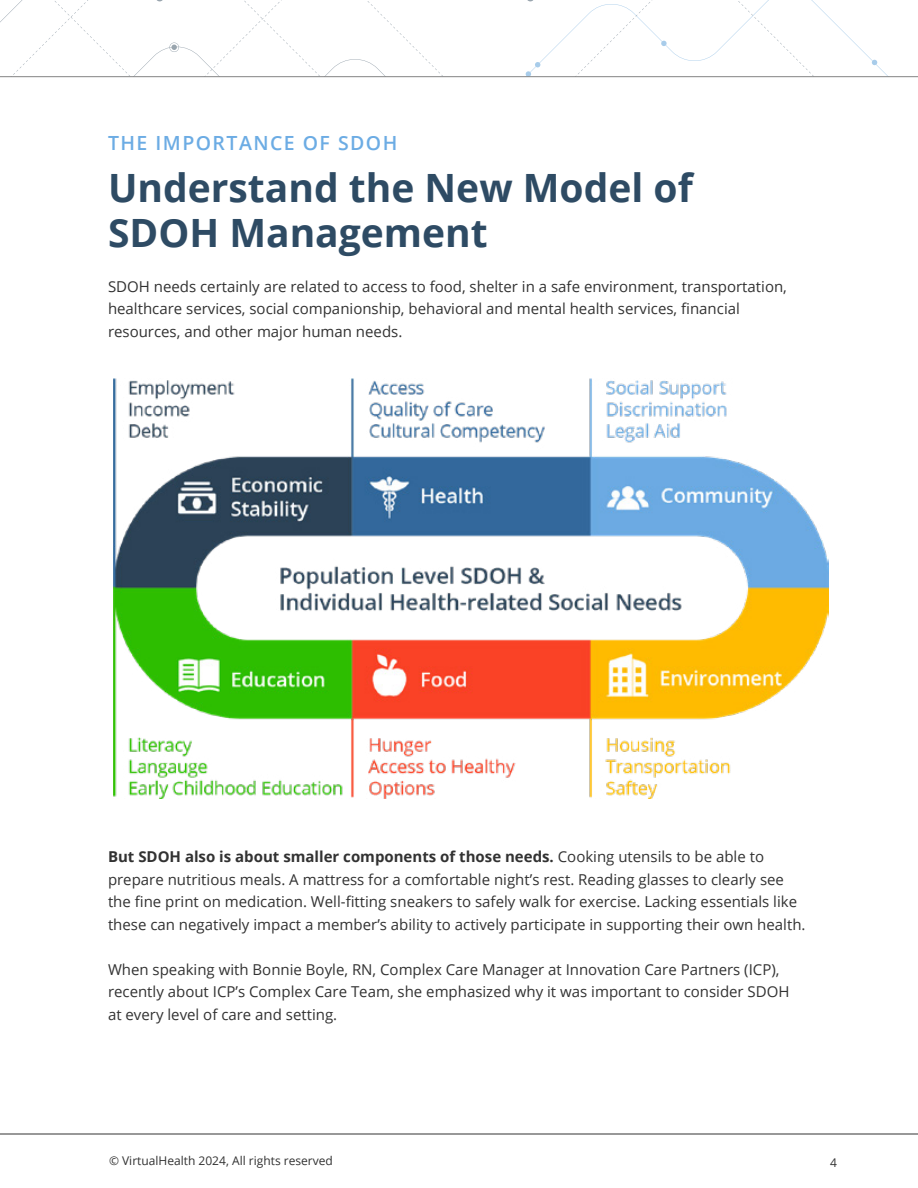
<style>
.page{position:relative;width:918px;height:1188px;background:#fff}
.page>*{position:absolute;margin:0;border:0;box-sizing:border-box;transform-origin:0 0}
.t1{font:700 39px/45px "Open Sans";color:#2e4b64}
.t2{font:600 19.5px "Open Sans";letter-spacing:.075em;color:#6cace4}
.t3{font:15px/22.5px "Open Sans";color:#323232}
.t4{font:12px "Open Sans";color:#323232}
.s1{font-weight:700}
</style>
<div class="page">
<hr style="left:0;top:1134px;width:918px;height:1px;background:#323232">
<svg style="left:0;top:0;width:888px;height:76px"></svg>
<hr style="left:0;top:76px;width:918px;height:1px;background:#848484">
<img style="left:113px;top:378px;width:716px;height:420px">
<h2 class="t2" style="left:108px;top:129px;width:291px">THE IMPORTANCE OF SDOH</h2>
<h1 class="t1" style="left:108px;top:164px;width:586px">Understand the New Model of<br>SDOH Management</h1>
<p class="t3" style="left:108px;top:275px;width:680px">SDOH needs certainly are related to access to food, shelter in a safe environment, transportation, healthcare services, social companionship, behavioral and mental health services, financial resources, and other major human needs.</p>
<p class="t3" style="left:108px;top:845px;width:699px"><span class="s1">But SDOH also is about smaller components of those needs.</span> Cooking utensils to be able to prepare nutritious meals. A mattress for a comfortable night’s rest. Reading glasses to clearly see the fine print on medication. Well-fitting sneakers to safely walk for exercise. Lacking essentials like these can negatively impact a member’s ability to actively participate in supporting their own health.</p>
<p class="t3" style="left:108px;top:958px;width:683px">When speaking with Bonnie Boyle, RN, Complex Care Manager at Innovation Care Partners (ICP), recently about ICP’s Complex Care Team, she emphasized why it was important to consider SDOH at every level of care and setting.</p>
<p class="t4" style="left:109px;top:1152px;width:225px">© VirtualHealth 2024, All rights reserved</p>
<p class="t4" style="left:830px;top:1154px;width:8px">4</p>
</div>
